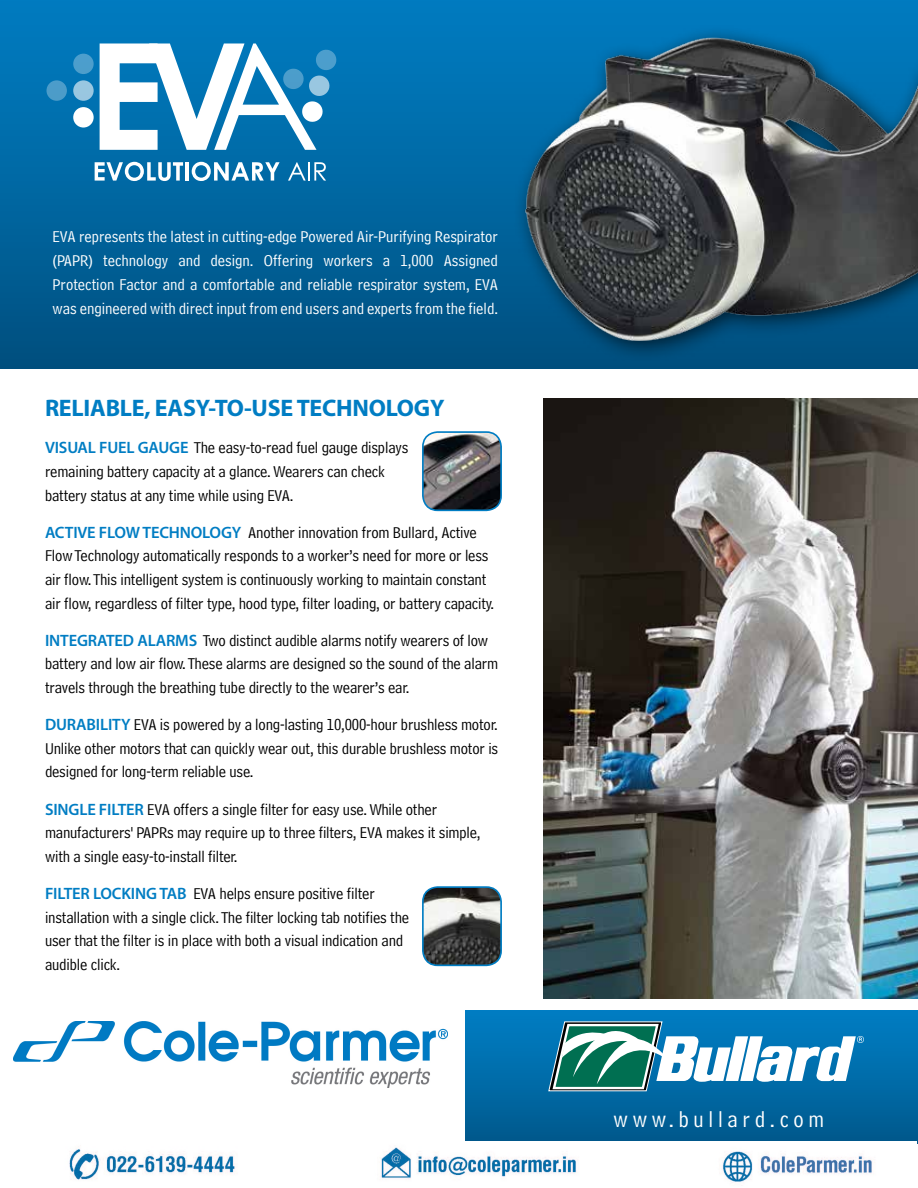
<style>
.page{position:relative;width:918px;height:1188px;background:#fff}
.page>*{position:absolute;margin:0;border:0;box-sizing:border-box;transform-origin:0 0}
.t1{font:700 24px "Myriad Pro";letter-spacing:-.01em;color:#007dc3}
.t2{font:23.25px "Bell Centennial Address";letter-spacing:.2em;color:#fff}
.t3{font:16.5px/23.7px "Bell Centennial Address";letter-spacing:-.01em;color:#000}
.t4{font:16.5px/24px "Bell Centennial Address";color:#fff;text-align:justify}
.s1{font-family:"Myriad Pro";font-weight:600;color:#007dc3}
</style>
<div class="page">
<div style="left:465px;top:1010px;width:453px;height:133px;background:linear-gradient(to bottom,#007ec5,#00598c)"></div>
<div style="left:0;top:0;width:918px;height:369px;background:linear-gradient(to bottom,#007dc3,#005080)"></div>
<svg style="left:548px;top:1021px;width:316px;height:71px"></svg>
<svg style="left:95px;top:162px;width:88px;height:19px"></svg>
<hr style="left:185px;top:162px;width:4px;height:19px;background:#fff">
<svg style="left:192px;top:162px;width:88px;height:19px"></svg>
<svg style="left:288px;top:162px;width:38px;height:19px"></svg>
<svg style="left:73px;top:80px;width:21px;height:21px"></svg>
<div style="left:73px;top:107px;width:21px;height:21px;background:#fff;border-radius:50%"></div>
<div style="left:73px;top:54px;width:21px;height:20px;background:#4c9ecc;border-radius:50%"></div>
<div style="left:46px;top:80px;width:21px;height:21px;background:#4c9cc9;border-radius:50%"></div>
<svg style="left:100px;top:44px;width:236px;height:106px"></svg>
<img style="left:543px;top:398px;width:375px;height:601px">
<img style="left:424px;top:433px;width:77px;height:77px">
<div style="left:422px;top:431px;width:80px;height:80px;border:2px solid #007dc3;border-radius:15px"></div>
<img style="left:424px;top:888px;width:77px;height:77px">
<div style="left:422px;top:886px;width:80px;height:80px;border:2px solid #007dc3;border-radius:15px"></div>
<div style="left:513px;top:25px;width:405px;height:337px;background:#005080"></div>
<img style="left:514px;top:24px;width:404px;height:330px">
<img style="left:14px;top:1021px;width:433px;height:66px">
<img style="left:69px;top:1142px;width:847px;height:40px">
<p class="t4" style="left:52px;top:224px;width:447px">EVA represents the latest in cutting-edge Powered Air-Purifying Respirator (PAPR) technology and design. Offering workers a 1,000 Assigned Protection Factor and a comfortable and reliable respirator system, EVA was engineered with direct input from end users and experts from the field.</p>
<h1 class="t1" style="left:45px;top:393px;width:401px">RELIABLE, EASY-TO-USE TECHNOLOGY</h1>
<p class="t3" style="left:45px;top:436px;width:365px"><span class="s1">VISUAL FUEL GAUGE</span> The easy-to-read fuel gauge displays remaining battery capacity at a glance. Wearers can check battery status at any time while using EVA.</p>
<p class="t3" style="left:45px;top:520px;width:451px"><span class="s1">ACTIVE FLOW TECHNOLOGY</span> Another innovation from Bullard, Active Flow Technology automatically responds to a worker’s need for more or less air flow. This intelligent system is continuously working to maintain constant air flow, regardless of filter type, hood type, filter loading, or battery capacity.</p>
<p class="t3" style="left:45px;top:629px;width:455px"><span class="s1">INTEGRATED ALARMS</span> Two distinct audible alarms notify wearers of low battery and low air flow. These alarms are designed so the sound of the alarm travels through the breathing tube directly to the wearer’s ear.</p>
<p class="t3" style="left:45px;top:713px;width:455px;text-align:justify"><span class="s1">DURABILITY</span> EVA is powered by a long-lasting 10,000-hour brushless motor.<br>Unlike other motors that can quickly wear out, this durable brushless motor is designed for long-term reliable use.</p>
<p class="t3" style="left:45px;top:797px;width:437px"><span class="s1">SINGLE FILTER</span> EVA offers a single filter for easy use. While other manufacturers' PAPRs may require up to three filters, EVA makes it simple, with a single easy-to-install filter.</p>
<p class="t3" style="left:45px;top:882px;width:366px"><span class="s1">FILTER LOCKING TAB</span> EVA helps ensure positive filter installation with a single click. The filter locking tab notifies the user that the filter is in place with both a visual indication and audible click.</p>
<h2 class="t2" style="left:614px;top:1106px;width:212px">www.bullard.com</h2>
</div>
